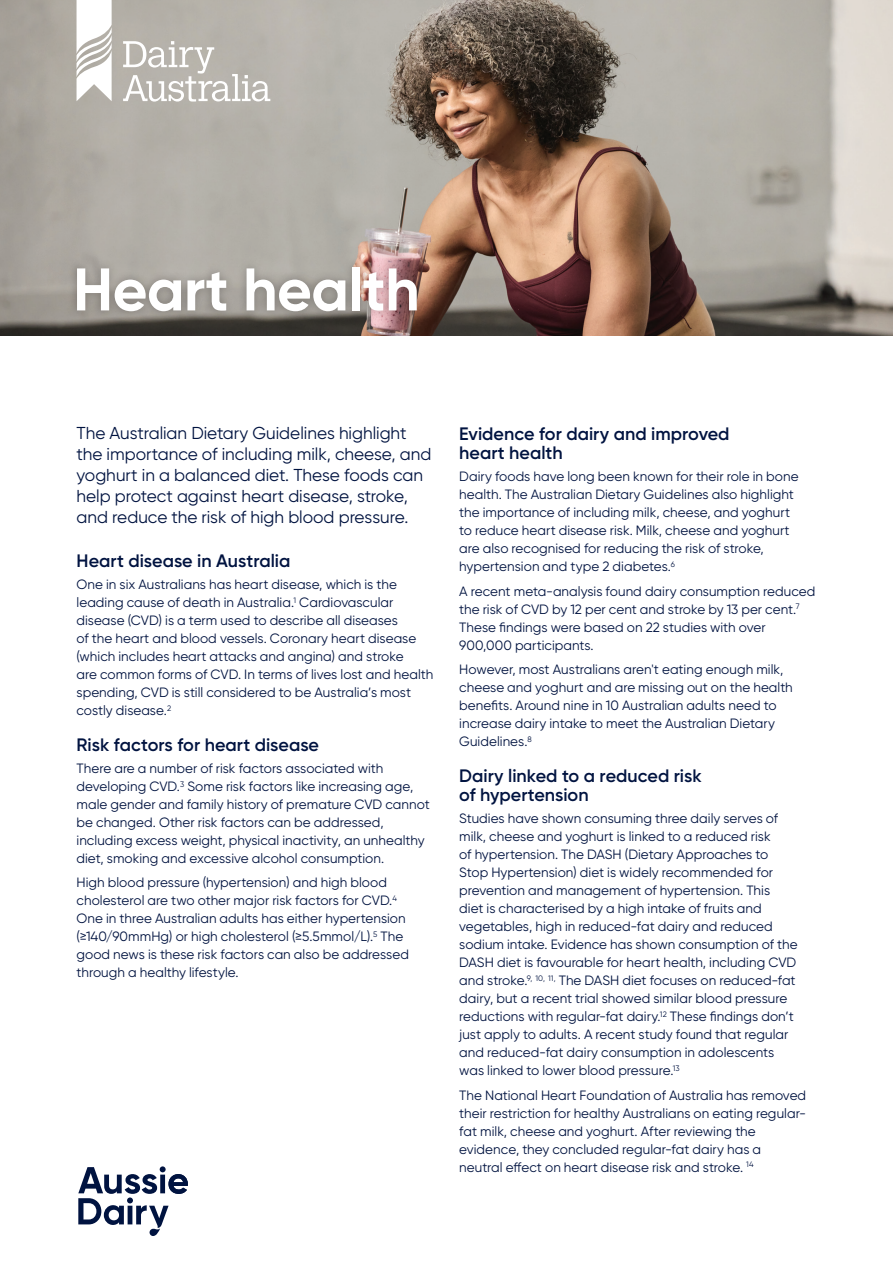
<style>
.page{position:relative;width:893px;height:1263px;background:#fff}
.page>*{position:absolute;margin:0;border:0;box-sizing:border-box;transform-origin:0 0}
.t1{font:700 60px "Gilroy";letter-spacing:-.01em;color:#fff}
.t2{font:600 18px/19.5px "Gilroy";color:#001340}
.t3{font:17.25px/21px "Gilroy";color:#001340}
.t4{font:13.5px/18px "Gilroy";letter-spacing:.005em;color:#001340}
</style>
<div class="page">
<img style="left:0;top:0;width:893px;height:336px">
<div style="left:68px;top:257px;width:358px;height:63px;background:#231f20;opacity:.3"></div>
<svg style="left:123px;top:41px;width:147px;height:61px"></svg>
<svg style="left:77px;top:0;width:35px;height:101px"></svg>
<svg style="left:78px;top:1166px;width:110px;height:70px"></svg>
<h1 class="t1" style="left:73px;top:252px;width:348px">Heart health</h1>
<p class="t3" style="left:77px;top:422px;width:356px">The Australian Dietary Guidelines highlight the importance of including milk, cheese, and yoghurt in a balanced diet. These foods can help protect against heart disease, stroke, and reduce the risk of high blood pressure.</p>
<h2 class="t2" style="left:77px;top:551px;width:215px">Heart disease in Australia</h2>
<p class="t4" style="left:77px;top:575px;width:358px">One in six Australians has heart disease, which is the leading cause of death in Australia.<sup>1</sup> Cardiovascular disease (CVD) is a term used to describe all diseases<br>of the heart and blood vessels. Coronary heart disease (which includes heart attacks and angina) and stroke<br>are common forms of CVD. In terms of lives lost and health spending, CVD is still considered to be Australia’s most costly disease.<sup>2</sup></p>
<h2 class="t2" style="left:77px;top:734px;width:244px">Risk factors for heart disease</h2>
<p class="t4" style="left:77px;top:759px;width:355px">There are a number of risk factors associated with developing CVD.<sup>3</sup> Some risk factors like increasing age, male gender and family history of premature CVD cannot be changed. Other risk factors can be addressed, including excess weight, physical inactivity, an unhealthy diet, smoking and excessive alcohol consumption.</p>
<p class="t4" style="left:77px;top:873px;width:334px">High blood pressure (hypertension) and high blood cholesterol are two other major risk factors for CVD.<sup>4<br></sup>One in three Australian adults has either hypertension (≥140/90mmHg) or high cholesterol (≥5.5mmol/L).<sup>5</sup> The good news is these risk factors can also be addressed through a healthy lifestyle.</p>
<h2 class="t2" style="left:459px;top:423px;width:272px">Evidence for dairy and improved heart health</h2>
<p class="t4" style="left:459px;top:467px;width:341px">Dairy foods have long been known for their role in bone health. The Australian Dietary Guidelines also highlight the importance of including milk, cheese, and yoghurt to reduce heart disease risk. Milk, cheese and yoghurt are also recognised for reducing the risk of stroke, hypertension and type 2 diabetes.<sup>6</sup></p>
<p class="t4" style="left:459px;top:582px;width:358px">A recent meta-analysis found dairy consumption reduced the risk of CVD by 12 per cent and stroke by 13 per cent.<sup>7<br></sup>These findings were based on 22 studies with over 900,000 participants.</p>
<p class="t4" style="left:459px;top:660px;width:335px">However, most Australians aren't eating enough milk, cheese and yoghurt and are missing out on the health benefits. Around nine in 10 Australian adults need to increase dairy intake to meet the Australian Dietary Guidelines.<sup>8</sup></p>
<h2 class="t2" style="left:459px;top:765px;width:244px">Dairy linked to a reduced risk of hypertension</h2>
<p class="t4" style="left:459px;top:809px;width:340px">Studies have shown consuming three daily serves of milk, cheese and yoghurt is linked to a reduced risk<br>of hypertension. The DASH (Dietary Approaches to Stop Hypertension) diet is widely recommended for prevention and management of hypertension. This diet is characterised by a high intake of fruits and vegetables, high in reduced-fat dairy and reduced sodium intake. Evidence has shown consumption of the DASH diet is favourable for heart health, including CVD and stroke.<sup>9,</sup> <sup>10,</sup> <sup>11,</sup> The DASH diet focuses on reduced-fat dairy, but a recent trial showed similar blood pressure reductions with regular-fat dairy.<sup>12</sup> These findings don’t just apply to adults. A recent study found that regular and reduced-fat dairy consumption in adolescents was linked to lower blood pressure.<sup>13</sup></p>
<p class="t4" style="left:459px;top:1086px;width:348px">The National Heart Foundation of Australia has removed their restriction for healthy Australians on eating regular&shy;fat milk, cheese and yoghurt. After reviewing the evidence, they concluded regular-fat dairy has a neutral effect on heart disease risk and stroke. <sup>14</sup></p>
</div>
